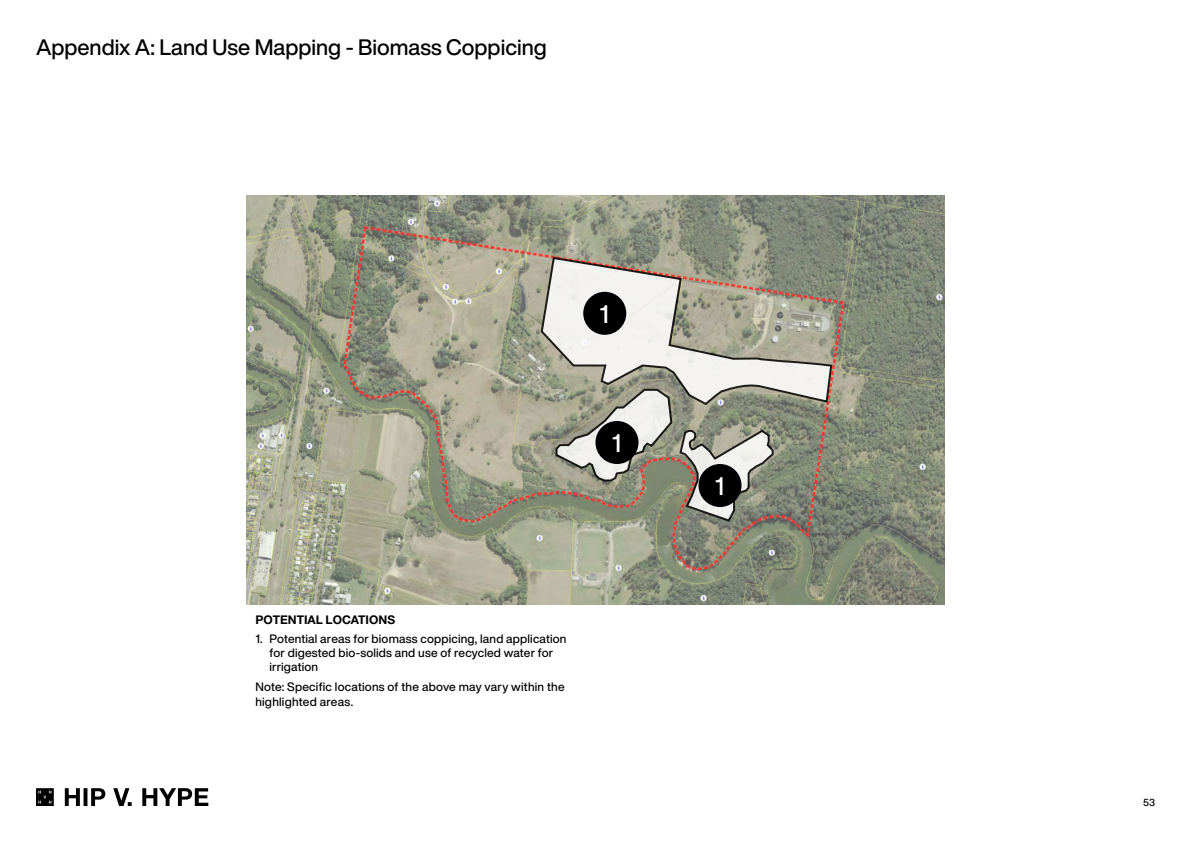
<style>
.page{position:relative;width:1191px;height:842px;background:#fff}
.page>*{position:absolute;margin:0;border:0;box-sizing:border-box;transform-origin:0 0}
.t1{font:500 25px "Helvetica Now Display";color:#fff}
.t2{font:500 22px "Helvetica Now Display";color:#000}
.t3{font:500 12px/14px "Helvetica Now Display";letter-spacing:.015em;color:#000}
.t4{font:700 12px "Helvetica Neue LT Std";color:#000}
.t5{font:500 10px "Helvetica Now Display";color:#000}
</style>
<div class="page">
<svg style="left:65px;top:788px;width:143px;height:18px"></svg>
<svg style="left:36px;top:788px;width:18px;height:18px"></svg>
<img style="left:246px;top:196px;width:698px;height:408px">
<svg style="left:554px;top:406px;width:220px;height:117px;background:#9f9f90"></svg>
<svg style="left:539px;top:256px;width:294px;height:150px"></svg>
<div style="left:583px;top:292px;width:43px;height:43px;background:#000;border-radius:50%"></div>
<div style="left:595px;top:421px;width:43px;height:43px;background:#000;border-radius:50%"></div>
<div style="left:698px;top:464px;width:43px;height:43px;background:#000;border-radius:50%"></div>
<h2 class="t2" style="left:36px;top:32px;width:512px">Appendix A: Land Use Mapping - Biomass Coppicing</h2>
<h1 class="t1" style="left:599px;top:297px;width:11px">1</h1>
<h1 class="t1" style="left:612px;top:426px;width:11px">1</h1>
<p class="t4" style="left:255px;top:612px;width:141px">POTENTIAL LOCATIONS</p>
<p class="t3" style="left:269px;top:632px;width:298px;text-indent:-14px">1. Potential areas for biomass coppicing, land application for digested bio-solids and use of recycled water for irrigation</p>
<p class="t3" style="left:255px;top:680px;width:311px;line-height:14.4px">Note: Specific locations of the above may vary within the highlighted areas.</p>
<h1 class="t1" style="left:715px;top:469px;width:11px">1</h1>
<p class="t5" style="left:1143px;top:795px;width:13px">53</p>
</div>
